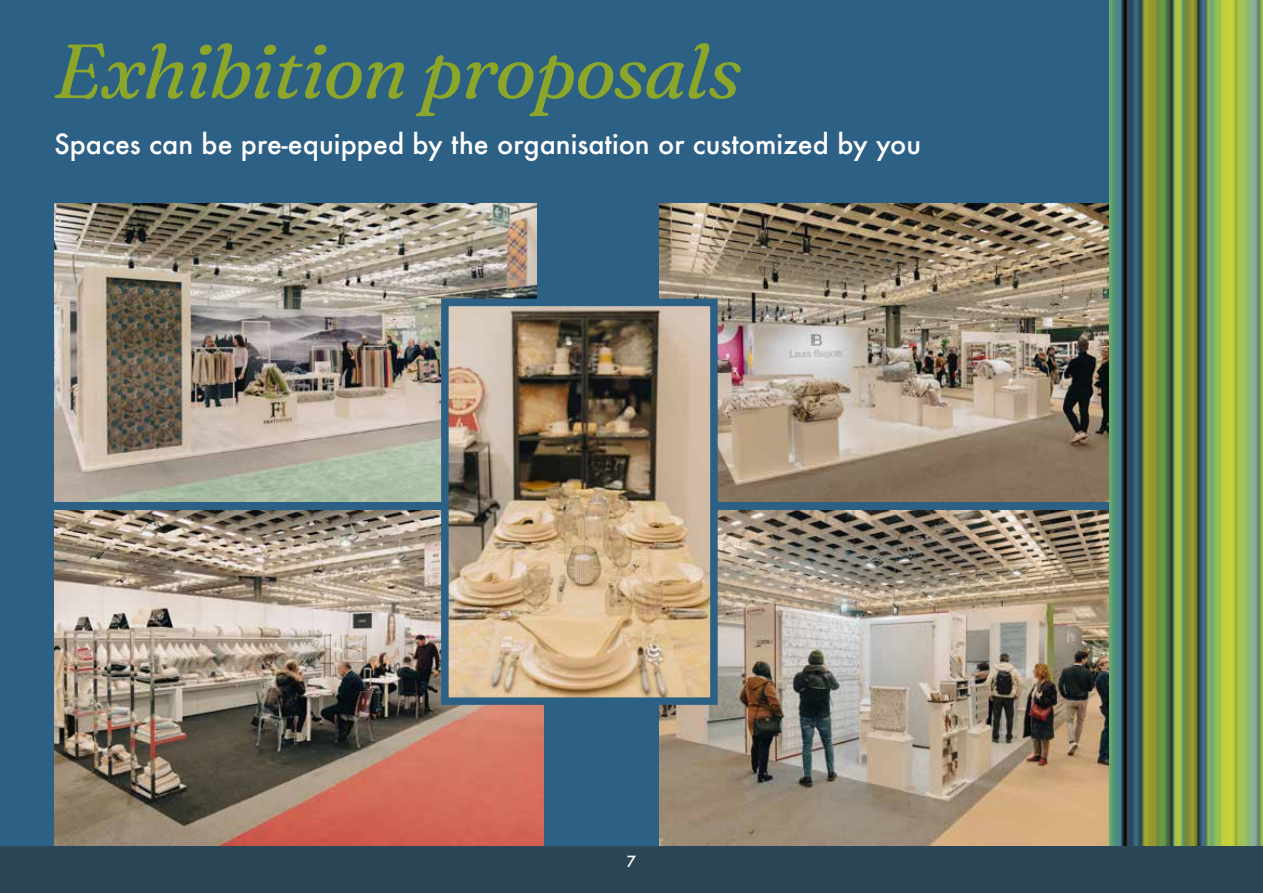
<style>
.page{position:relative;width:1263px;height:893px;background:#fff}
.page>*{position:absolute;margin:0;border:0;box-sizing:border-box;transform-origin:0 0}
.t1{font:italic 900 76.5px "Fraunces 9 pt";letter-spacing:-.02em;color:#8ba629}
.t2{font:500 27px "Futura";color:#fff}
.t3{font:500 15px "Futura";color:#fff}
</style>
<div class="page">
<div style="left:0;top:0;width:1229px;height:893px;background:#2d6085"></div>
<img style="left:659px;top:510px;width:451px;height:336px">
<img style="left:54px;top:510px;width:489px;height:336px">
<img style="left:659px;top:203px;width:451px;height:299px">
<img style="left:54px;top:203px;width:483px;height:299px">
<img style="left:437px;top:295px;width:284px;height:414px">
<img style="left:1110px;top:0;width:153px;height:846px">
<div style="left:0;top:846px;width:1263px;height:47px;background:#2b4757"></div>
<h1 class="t1" style="left:54px;top:11px;width:689px">Exhibition proposals</h1>
<p class="t2" style="left:54px;top:126px;width:869px">Spaces can be pre-equipped by the organisation or customized by you</p>
<p class="t3" style="left:627px;top:851px;width:11px">7</p>
</div>
